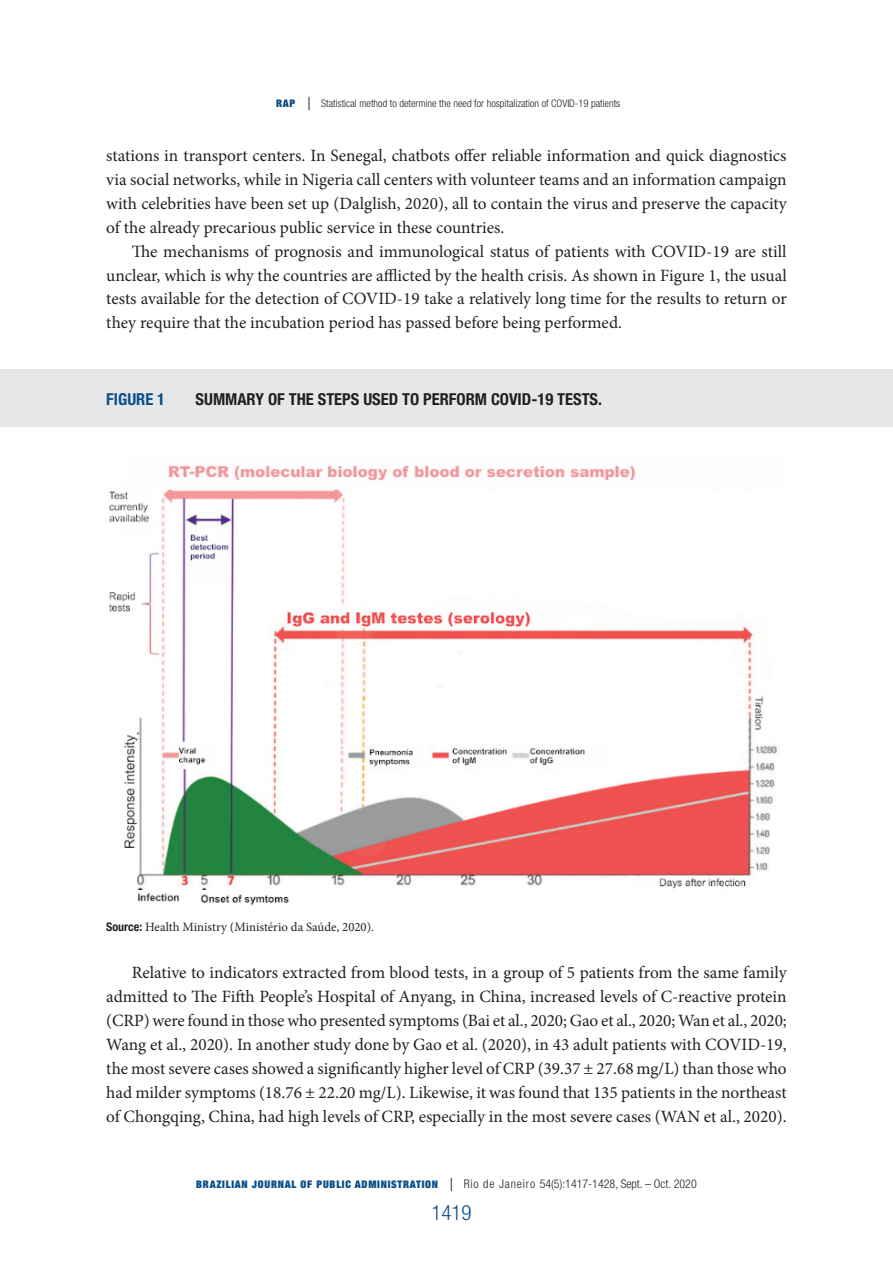
<style>
.page{position:relative;width:893px;height:1263px;background:#fff}
.page>*{position:absolute;margin:0;border:0;box-sizing:border-box;transform-origin:0 0}
.t1{font:300 condensed 21px "Helvetica Neue LT Std";color:#0c4f89}
.texto_3{font:17.25px/23.9px "Minion Pro";color:#231f20;text-align:justify}
.tit_tab{font:700 condensed 16.5px "Helvetica Neue LT Std";color:#231f20}
.tit_tab-2{font:700 condensed 16.5px "Helvetica Neue LT Std";color:#0c4f89}
.fonte{font:12.75px "Minion Pro";color:#231f20}
.t2{font:300 condensed 12px "Helvetica Neue LT Std";color:#231f20}
.t3{font:300 condensed 10.5px "Helvetica Neue LT Std";color:#231f20}
.s1{font-family:"Helvetica Neue";font-weight:900;font-stretch:expanded;color:#0c4f89}
.s2{font-size:18px}
.s3{font-family:"Helvetica Neue LT Std";font-weight:700;font-stretch:condensed;font-size:12px}
.s4{font-family:"Helvetica Neue";font-weight:900;font-stretch:expanded;font-size:10.5px;color:#0c4f89}
</style>
<div class="page">
<div style="left:0;top:369px;width:892px;height:58px;background:#e6e7e9"></div>
<img style="left:108px;top:465px;width:669px;height:441px">
<p class="t3" style="left:276px;top:98px;width:346px"><span class="s1">RAP</span> <span class="s2">|</span> Statistical method to determine the need for hospitalization of COVID-19 patients</p>
<p class="texto_3" style="left:106px;top:144px;width:682px">stations in transport centers. In Senegal, chatbots offer reliable information and quick diagnostics via social networks, while in Nigeria call centers with volunteer teams and an information campaign with celebrities have been set up (Dalglish, 2020), all to contain the virus and preserve the capacity of the already precarious public service in these countries.</p>
<p class="texto_3" style="left:106px;top:239px;width:682px;text-indent:26px">The mechanisms of prognosis and immunological status of patients with COVID-19 are still unclear, which is why the countries are afflicted by the health crisis. As shown in Figure 1, the usual tests available for the detection of COVID-19 take a relatively long time for the results to return or they require that the incubation period has passed before being performed.</p>
<p class="tit_tab-2" style="left:106px;top:389px;width:60px">FIGURE 1</p>
<p class="tit_tab" style="left:196px;top:389px;width:408px">SUMMARY OF THE STEPS USED TO PERFORM COVID-19 TESTS.</p>
<p class="fonte" style="left:106px;top:918px;width:269px"><span class="s3">Source:</span> Health Ministry (Ministério da Saúde, 2020).</p>
<p class="texto_3" style="left:106px;top:961px;width:682px;text-indent:26px">Relative to indicators extracted from blood tests, in a group of 5 patients from the same family admitted to The Fifth People’s Hospital of Anyang, in China, increased levels of C-reactive protein (CRP) were found in those who presented symptoms (Bai et al., 2020; Gao et al., 2020; Wan et al., 2020; Wang et al., 2020). In another study done by Gao et al. (2020), in 43 adult patients with COVID-19, the most severe cases showed a significantly higher level of CRP (39.37 ± 27.68 mg/L) than those who had milder symptoms (18.76 ± 22.20 mg/L). Likewise, it was found that 135 patients in the northeast of Chongqing, China, had high levels of CRP, especially in the most severe cases (WAN et al., 2020).</p>
<p class="t2" style="left:196px;top:1176px;width:502px"><span class="s4">BRAZILIAN JOURNAL OF PUBLIC ADMINISTRATION</span> <span class="s2">|</span> Rio de Janeiro 54(5):1417-1428, Sept. – Oct. 2020</p>
<p class="t1" style="left:431px;top:1200px;width:42px">1419</p>
</div>
